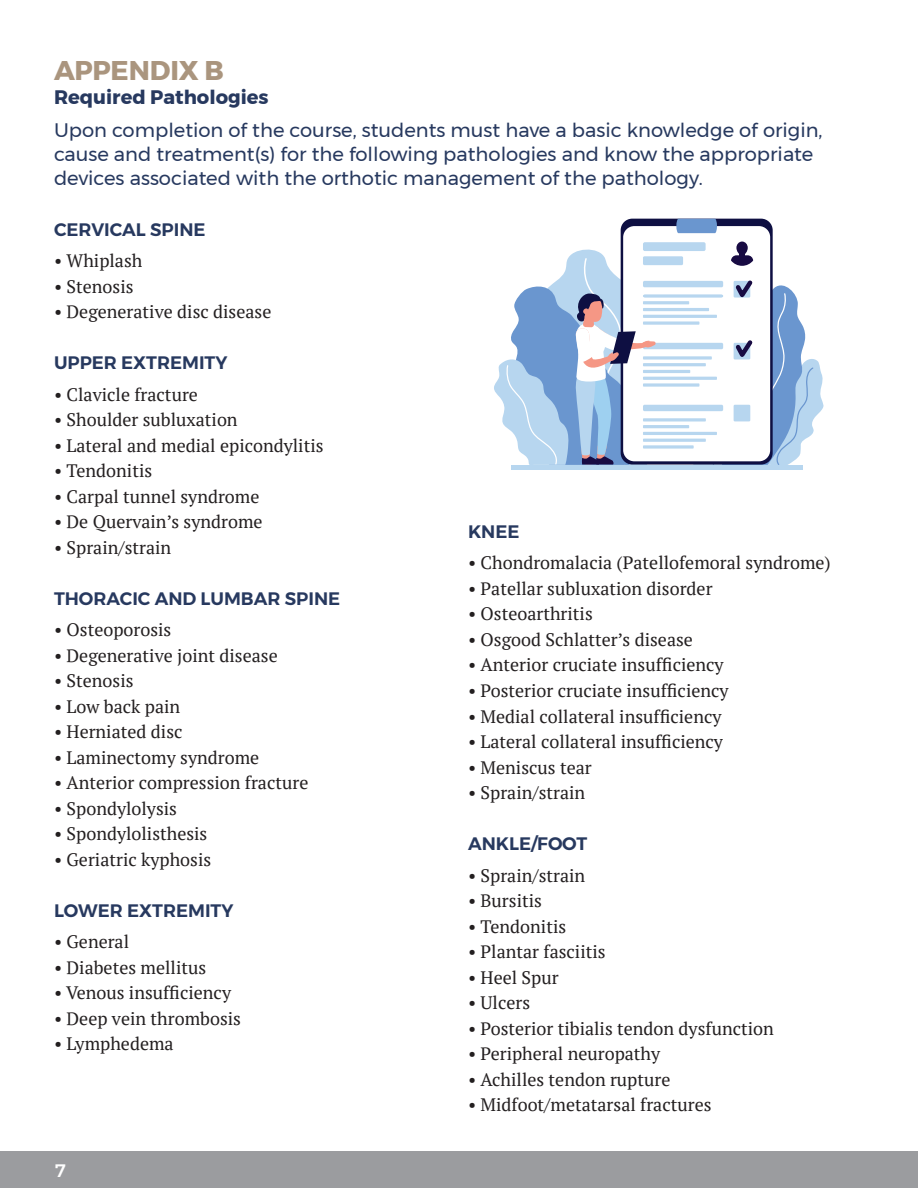
<style>
.page{position:relative;width:918px;height:1188px;background:#fff}
.page>*{position:absolute;margin:0;border:0;box-sizing:border-box;transform-origin:0 0}
.t1{font:700 27px "Montserrat";letter-spacing:-.01em;color:#aa957e}
.t2{font:19.5px/24px "Montserrat";color:#27395f}
.t3{font:700 19.5px "Montserrat";color:#27395f}
.t4{font:18px "PT Serif";color:#231f20}
.t5{font:600 18px "Montserrat";color:#27395f}
.t6{font:500 18px "Montserrat";color:#fff}
</style>
<div class="page">
<div style="left:0;top:1151px;width:918px;height:37px;background:#9b9c9f"></div>
<svg style="left:494px;top:218px;width:330px;height:247px"></svg>
<div style="left:511px;top:465px;width:292px;height:5px;background:#b7d6ef"></div>
<h1 class="t1" style="left:54px;top:49px;width:171px">APPENDIX B</h1>
<p class="t3" style="left:54px;top:82px;width:216px">Required Pathologies</p>
<p class="t2" style="left:54px;top:118px;width:770px">Upon completion of the course, students must have a basic knowledge of origin, cause and treatment(s) for the following pathologies and know the appropriate devices associated with the orthotic management of the pathology.</p>
<p class="t5" style="left:54px;top:215px;width:153px">CERVICAL SPINE</p>
<p class="t4" style="left:54px;top:249px;width:90px">• Whiplash</p>
<p class="t4" style="left:54px;top:275px;width:81px">• Stenosis</p>
<p class="t4" style="left:54px;top:300px;width:219px">• Degenerative disc disease</p>
<p class="t5" style="left:54px;top:348px;width:175px">UPPER EXTREMITY</p>
<p class="t4" style="left:54px;top:383px;width:145px">• Clavicle fracture</p>
<p class="t4" style="left:54px;top:408px;width:185px">• Shoulder subluxation</p>
<p class="t4" style="left:54px;top:434px;width:271px">• Lateral and medial epicondylitis</p>
<p class="t4" style="left:54px;top:459px;width:100px">• Tendonitis</p>
<p class="t4" style="left:54px;top:485px;width:207px">• Carpal tunnel syndrome</p>
<p class="t4" style="left:54px;top:510px;width:210px">• De Quervain’s syndrome</p>
<p class="t4" style="left:54px;top:536px;width:119px">• Sprain/strain</p>
<p class="t5" style="left:54px;top:584px;width:288px">THORACIC AND LUMBAR SPINE</p>
<p class="t4" style="left:54px;top:618px;width:119px">• Osteoporosis</p>
<p class="t4" style="left:54px;top:644px;width:225px">• Degenerative joint disease</p>
<p class="t4" style="left:54px;top:669px;width:81px">• Stenosis</p>
<p class="t4" style="left:54px;top:695px;width:128px">• Low back pain</p>
<p class="t4" style="left:54px;top:720px;width:130px">• Herniated disc</p>
<p class="t4" style="left:54px;top:746px;width:207px">• Laminectomy syndrome</p>
<p class="t4" style="left:54px;top:771px;width:256px">• Anterior compression fracture</p>
<p class="t4" style="left:54px;top:797px;width:125px">• Spondylolysis</p>
<p class="t4" style="left:54px;top:822px;width:155px">• Spondylolisthesis</p>
<p class="t4" style="left:54px;top:848px;width:159px">• Geriatric kyphosis</p>
<p class="t5" style="left:54px;top:896px;width:181px">LOWER EXTREMITY</p>
<p class="t4" style="left:54px;top:930px;width:77px">• General</p>
<p class="t4" style="left:54px;top:956px;width:154px">• Diabetes mellitus</p>
<p class="t4" style="left:54px;top:981px;width:179px">• Venous insufficiency</p>
<p class="t4" style="left:54px;top:1007px;width:189px">• Deep vein thrombosis</p>
<p class="t4" style="left:54px;top:1032px;width:121px">• Lymphedema</p>
<p class="t6" style="left:56px;top:1157px;width:12px">7</p>
<p class="t5" style="left:468px;top:517px;width:53px">KNEE</p>
<p class="t4" style="left:468px;top:551px;width:364px">• Chondromalacia (Patellofemoral syndrome)</p>
<p class="t4" style="left:468px;top:577px;width:246px">• Patellar subluxation disorder</p>
<p class="t4" style="left:468px;top:602px;width:126px">• Osteoarthritis</p>
<p class="t4" style="left:468px;top:628px;width:226px">• Osgood Schlatter’s disease</p>
<p class="t4" style="left:468px;top:653px;width:257px">• Anterior cruciate insufficiency</p>
<p class="t4" style="left:468px;top:679px;width:262px">• Posterior cruciate insufficiency</p>
<p class="t4" style="left:468px;top:704px;width:255px">• Medial collateral insufficiency</p>
<p class="t4" style="left:468px;top:730px;width:257px">• Lateral collateral insufficiency</p>
<p class="t4" style="left:468px;top:755px;width:125px">• Meniscus tear</p>
<p class="t4" style="left:468px;top:781px;width:119px">• Sprain/strain</p>
<p class="t5" style="left:468px;top:829px;width:121px">ANKLE/FOOT</p>
<p class="t4" style="left:468px;top:863px;width:119px">• Sprain/strain</p>
<p class="t4" style="left:468px;top:889px;width:75px">• Bursitis</p>
<p class="t4" style="left:468px;top:914px;width:100px">• Tendonitis</p>
<p class="t4" style="left:468px;top:940px;width:139px">• Plantar fasciitis</p>
<p class="t4" style="left:468px;top:966px;width:92px">• Heel Spur</p>
<p class="t4" style="left:468px;top:991px;width:64px">• Ulcers</p>
<p class="t4" style="left:468px;top:1017px;width:307px">• Posterior tibialis tendon dysfunction</p>
<p class="t4" style="left:468px;top:1042px;width:194px">• Peripheral neuropathy</p>
<p class="t4" style="left:468px;top:1068px;width:204px">• Achilles tendon rupture</p>
<p class="t4" style="left:468px;top:1093px;width:245px">• Midfoot/metatarsal fractures</p>
</div>
